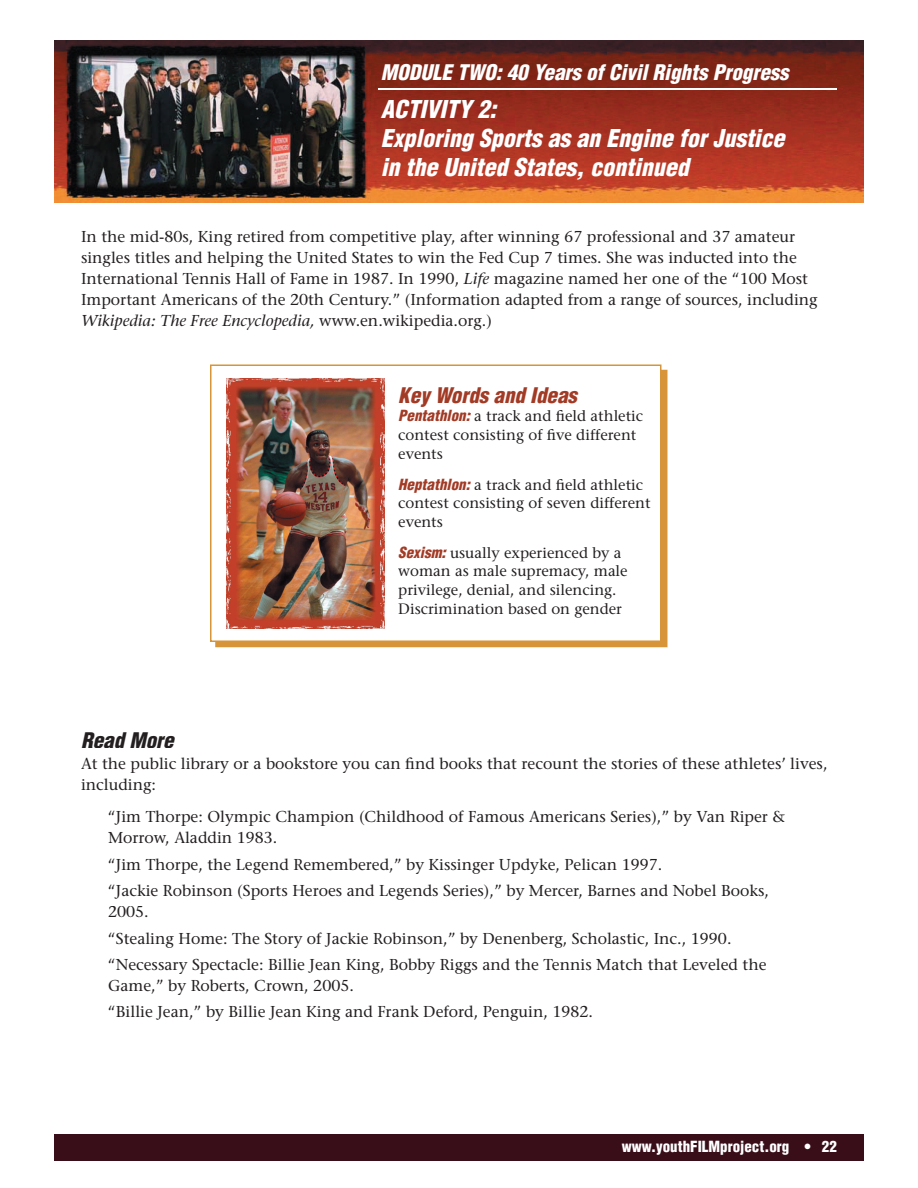
<style>
.page{position:relative;width:918px;height:1188px;background:#fff}
.page>*{position:absolute;margin:0;border:0;box-sizing:border-box;transform-origin:0 0}
.t1{font:italic 900 condensed 24px/28.8px "Helvetica";color:#fff}
.t2{font:italic 900 condensed 21px "Helvetica";color:#fff}
.t3{font:italic 900 condensed 21px "Helvetica";color:#a23b26}
.t4{font:italic 900 condensed 21px "Helvetica";color:#231f20}
.t5{font:15.75px/21px "Stone Serif";color:#231f20}
.t6{font:15px/18.8px "Stone Serif";color:#231f20}
.t7{font:900 condensed 15px "Helvetica";color:#fff}
.s1{font-style:italic}
.s2{font-family:"Helvetica";font-weight:900;font-style:italic;font-stretch:condensed;color:#a23b26}
</style>
<div class="page">
<div style="left:54px;top:1134px;width:810px;height:27px;background:#3a0e19"></div>
<img style="left:54px;top:40px;width:810px;height:162px">
<div style="left:215px;top:370px;width:452px;height:277px;background:#d79438"></div>
<svg style="left:210px;top:364px;width:452px;height:278px"></svg>
<div style="left:471px;top:410px;width:172px;height:11px;background:#fff"></div>
<div style="left:399px;top:429px;width:238px;height:15px;background:#fff"></div>
<div style="left:399px;top:449px;width:43px;height:10px;background:#fff"></div>
<div style="left:475px;top:478px;width:168px;height:12px;background:#fff"></div>
<div style="left:399px;top:497px;width:252px;height:15px;background:#fff"></div>
<div style="left:399px;top:517px;width:43px;height:10px;background:#fff"></div>
<svg style="left:446px;top:547px;width:175px;height:14px"></svg>
<div style="left:398px;top:565px;width:230px;height:15px;background:#fff"></div>
<div style="left:399px;top:584px;width:218px;height:15px;background:#fff"></div>
<div style="left:399px;top:603px;width:223px;height:15px;background:#fff"></div>
<img style="left:227px;top:378px;width:157px;height:251px">
<hr style="left:378px;top:88px;width:459px;height:2px;background:#fff">
<h2 class="t2" style="left:381px;top:59px;width:409px">MODULE TWO: 40 Years of Civil Rights Progress</h2>
<h1 class="t1" style="left:381px;top:95px;width:405px">ACTIVITY 2:<br>Exploring Sports as an Engine for Justice in the United States, continued</h1>
<p class="t5" style="left:81px;top:226px;width:738px">In the mid-80s, King retired from competitive play, after winning 67 professional and 37 amateur singles titles and helping the United States to win the Fed Cup 7 times. She was inducted into the International Tennis Hall of Fame in 1987. In 1990, <span class="s1">Life</span> magazine named her one of the “100 Most Important Americans of the 20th Century.” (Information adapted from a range of sources, including <span class="s1">Wikipedia: The Free Encyclopedia,</span> www.en.wikipedia.org.)</p>
<h2 class="t3" style="left:398px;top:382px;width:180px">Key Words and Ideas</h2>
<p class="t6" style="left:398px;top:407px;width:246px"><span class="s2">Pentathlon:</span> a track and field athletic contest consisting of five different events</p>
<p class="t6" style="left:398px;top:475px;width:254px"><span class="s2">Heptathlon:</span> a track and field athletic contest consisting of seven different events</p>
<p class="t6" style="left:398px;top:543px;width:231px"><span class="s2">Sexism:</span> usually experienced by a woman as male supremacy, male privilege, denial, and silencing.<br>Discrimination based on gender</p>
<h2 class="t4" style="left:81px;top:727px;width:94px">Read More</h2>
<p class="t5" style="left:81px;top:752px;width:748px">At the public library or a bookstore you can find books that recount the stories of these athletes’ lives, including:</p>
<p class="t5" style="left:108px;top:806px;width:679px">“Jim Thorpe: Olympic Champion (Childhood of Famous Americans Series),” by Van Riper &amp;<br>Morrow, Aladdin 1983.</p>
<p class="t5" style="left:108px;top:851px;width:663px;line-height:26.4px">“Jim Thorpe, the Legend Remembered,” by Kissinger Updyke, Pelican 1997.<br>“Jackie Robinson (Sports Heroes and Legends Series),” by Mercer, Barnes and Nobel Books,</p>
<p class="t5" style="left:108px;top:899px;width:660px;line-height:26.4px">2005.<br>“Stealing Home: The Story of Jackie Robinson,” by Denenberg, Scholastic, Inc., 1990. “Necessary Spectacle: Billie Jean King, Bobby Riggs and the Tennis Match that Leveled the</p>
<p class="t5" style="left:108px;top:972px;width:487px;line-height:26.4px">Game,” by Roberts, Crown, 2005.<br>“Billie Jean,” by Billie Jean King and Frank Deford, Penguin, 1982.</p>
<p class="t7" style="left:622px;top:1137px;width:217px">www.youthFILMproject.org • 22</p>
</div>
